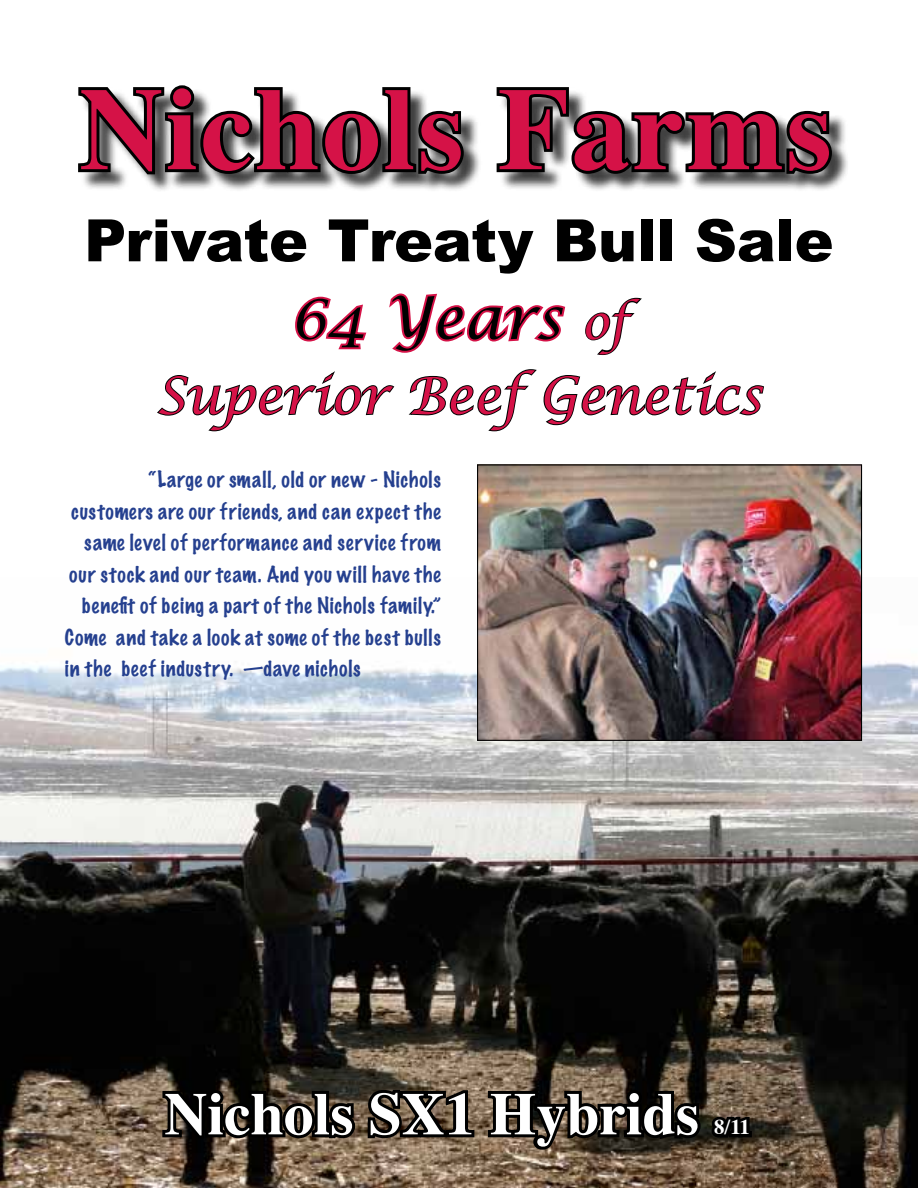
<style>
.page{position:relative;width:918px;height:1188px;background:#fff}
.page>*{position:absolute;margin:0;border:0;box-sizing:border-box;transform-origin:0 0}
.t1{font:700 117px "Times";letter-spacing:.02em;color:#d51247}
.t2{font:700 59.85px "Times";color:#fff}
.t3{font:900 58.5px "Arial";letter-spacing:-.005em;color:#000}
.t4{font:italic 58.5px "Lucida Calligraphy";color:#000}
.t5{font:italic 51px "Lucida Calligraphy";color:#d51247}
.t6{font:700 20.85px "Times";color:#fff}
.t7{font:100 20.25px "Marker Felt";letter-spacing:.04em;color:#25408f}
.s1{font-size:46.8px;color:#d51247}
</style>
<div class="page">
<img style="left:0;top:577px;width:918px;height:611px">
<svg style="left:295px;top:296px;width:72px;height:54px"></svg>
<svg style="left:389px;top:293px;width:177px;height:60px"></svg>
<svg style="left:585px;top:297px;width:57px;height:58px"></svg>
<svg style="left:157px;top:371px;width:238px;height:61px"></svg>
<svg style="left:408px;top:369px;width:356px;height:63px"></svg>
<div style="left:81px;top:87px;width:769px;height:105px;background:#000;opacity:.75"></div>
<svg style="left:78px;top:85px;width:390px;height:93px"></svg>
<svg style="left:494px;top:87px;width:342px;height:91px"></svg>
<svg style="left:159px;top:1085px;width:318px;height:57px;background:#2f281f"></svg>
<svg style="left:485px;top:1085px;width:270px;height:70px;background:#3a3126"></svg>
<img style="left:479px;top:466px;width:381px;height:273px">
<div style="left:477px;top:464px;width:385px;height:277px;border:1px solid #000"></div>
<h1 class="t1" style="left:79px;top:18px;width:754px">Nichols Farms</h1>
<h3 class="t3" style="left:84px;top:198px;width:751px">Private Treaty Bull Sale</h3>
<h3 class="t4" style="left:290px;top:283px;width:339px">64 Years <span class="s1">of</span></h3>
<h3 class="t5" style="left:156px;top:365px;width:608px">Superior Beef Genetics</h3>
<p class="t7" style="left:149px;top:466px;width:294px">“Large or small, old or new - Nichols</p>
<p class="t7" style="left:71px;top:497px;width:371px">customers are our friends, and can expect the</p>
<p class="t7" style="left:84px;top:529px;width:358px">same level of performance and service from</p>
<p class="t7" style="left:69px;top:560px;width:373px">our stock and our team. And you will have the</p>
<p class="t7" style="left:82px;top:592px;width:361px">benefit of being a part of the Nichols family.”</p>
<p class="t7" style="left:65px;top:623px;width:378px">Come and take a look at some of the best bulls</p>
<p class="t7" style="left:65px;top:655px;width:297px">in the beef industry. —dave nichols</p>
<h2 class="t2" style="left:164px;top:1057px;width:536px">Nichols SX1 Hybrids</h2>
<p class="t6" style="left:714px;top:1107px;width:38px">8/11</p>
</div>
